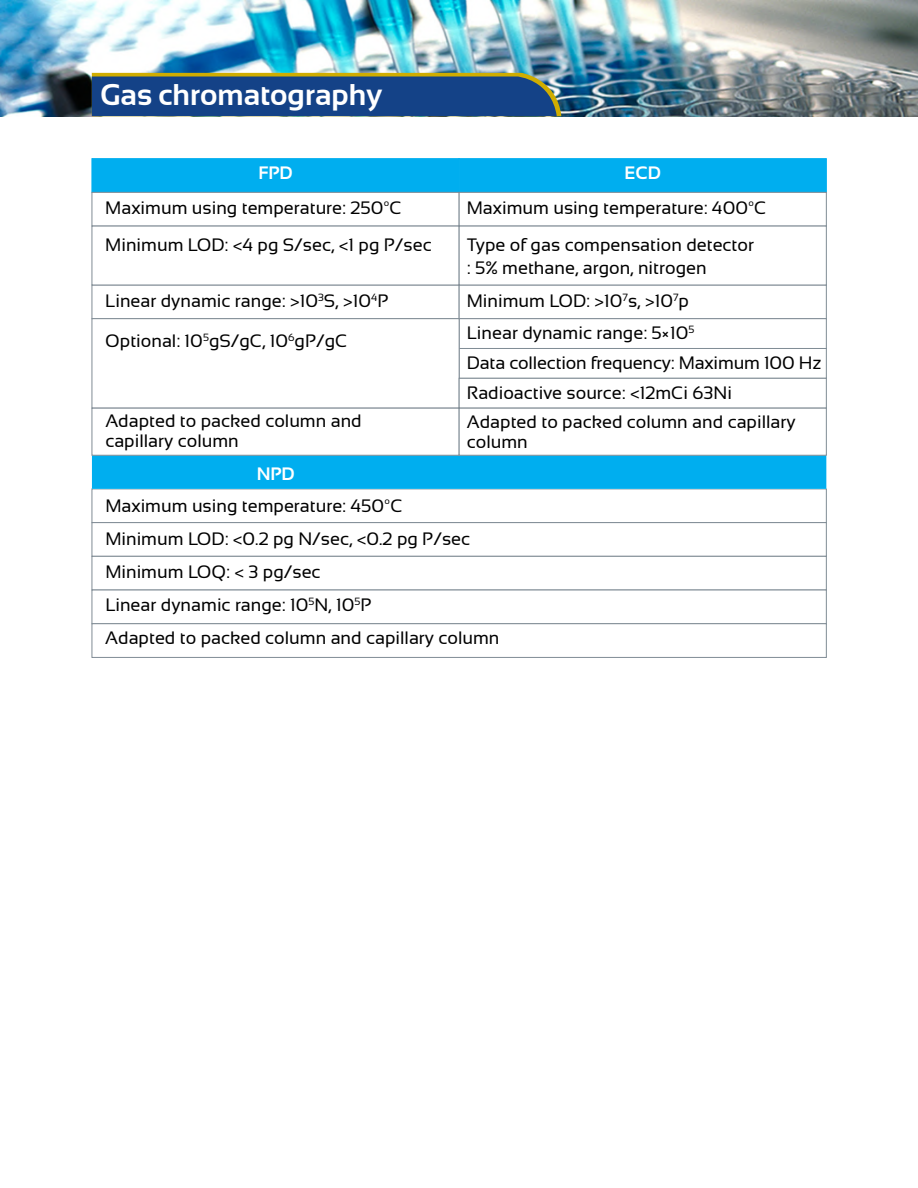
<style>
.page{position:relative;width:918px;height:1188px;background:#fff}
.page>*{position:absolute;margin:0;border:0;box-sizing:border-box;transform-origin:0 0}
.t1{font:700 30px "Sansation";color:#fff}
.t2{font:18px/33px "Sansation";color:#000}
.t3{font:700 18px "Sansation";color:#fff}
</style>
<div class="page">
<img style="left:0;top:0;width:918px;height:116px">
<svg style="left:92px;top:73px;width:469px;height:43px;background:#274d7c"></svg>
<div style="left:92px;top:159px;width:367px;height:33px;background:#00aeef"></div>
<div style="left:92px;top:158px;width:368px;height:35px;border:1px solid #00aeef"></div>
<div style="left:459px;top:158px;width:368px;height:35px;background:#00aeef;border:1px solid #00aeef"></div>
<div style="left:92px;top:192px;width:368px;height:34px;border:1px solid #808c95"></div>
<div style="left:459px;top:192px;width:368px;height:34px;background:#fff;border:1px solid #808c95"></div>
<svg style="left:91px;top:225px;width:736px;height:61px"></svg>
<svg style="left:91px;top:318px;width:736px;height:340px"></svg>
<h1 class="t1" style="left:100px;top:77px;width:284px">Gas chromatography</h1>
<p class="t3" style="left:258px;top:163px;width:36px">FPD</p>
<p class="t3" style="left:625px;top:163px;width:38px">ECD</p>
<p class="t2" style="left:105px;top:188px;width:328px;line-height:37.8px">Maximum using temperature: 250ºC<br>Minimum LOD: &lt;4 pg S/sec, &lt;1 pg P/sec</p>
<p class="t2" style="left:105px;top:284px;width:285px">Linear dynamic range: &gt;10<sup>3</sup>S, &gt;10<sup>4</sup>P</p>
<p class="t2" style="left:105px;top:324px;width:244px">Optional: 10<sup>5</sup>gS/gC, 10<sup>6</sup>gP/gC</p>
<p class="t2" style="left:105px;top:411px;width:258px;line-height:19.5px">Adapted to packed column and capillary column</p>
<p class="t3" style="left:257px;top:463px;width:39px">NPD</p>
<p class="t2" style="left:467px;top:188px;width:301px;line-height:37.8px">Maximum using temperature: 400ºC<br>Type of gas compensation detector</p>
<p class="t2" style="left:467px;top:251px;width:241px">: 5% methane, argon, nitrogen</p>
<p class="t2" style="left:467px;top:285px;width:229px;line-height:32px">Minimum LOD: &gt;10<sup>7</sup>s, &gt;10<sup>7</sup>p<br>Linear dynamic range: 5×10<sup>5</sup></p>
<p class="t2" style="left:467px;top:348px;width:356px;line-height:29.5px">Data collection frequency: Maximum 100 Hz<br>Radioactive source: &lt;12mCi 63Ni<br>Adapted to packed column and capillary</p>
<p class="t2" style="left:467px;top:425px;width:63px">column</p>
<p class="t2" style="left:105px;top:490px;width:396px">Maximum using temperature: 450ºC<br>Minimum LOD: &lt;0.2 pg N/sec, &lt;0.2 pg P/sec Minimum LOQ: &lt; 3 pg/sec<br>Linear dynamic range: 10<sup>5</sup>N, 10<sup>5</sup>P<br>Adapted to packed column and capillary column</p>
</div>
